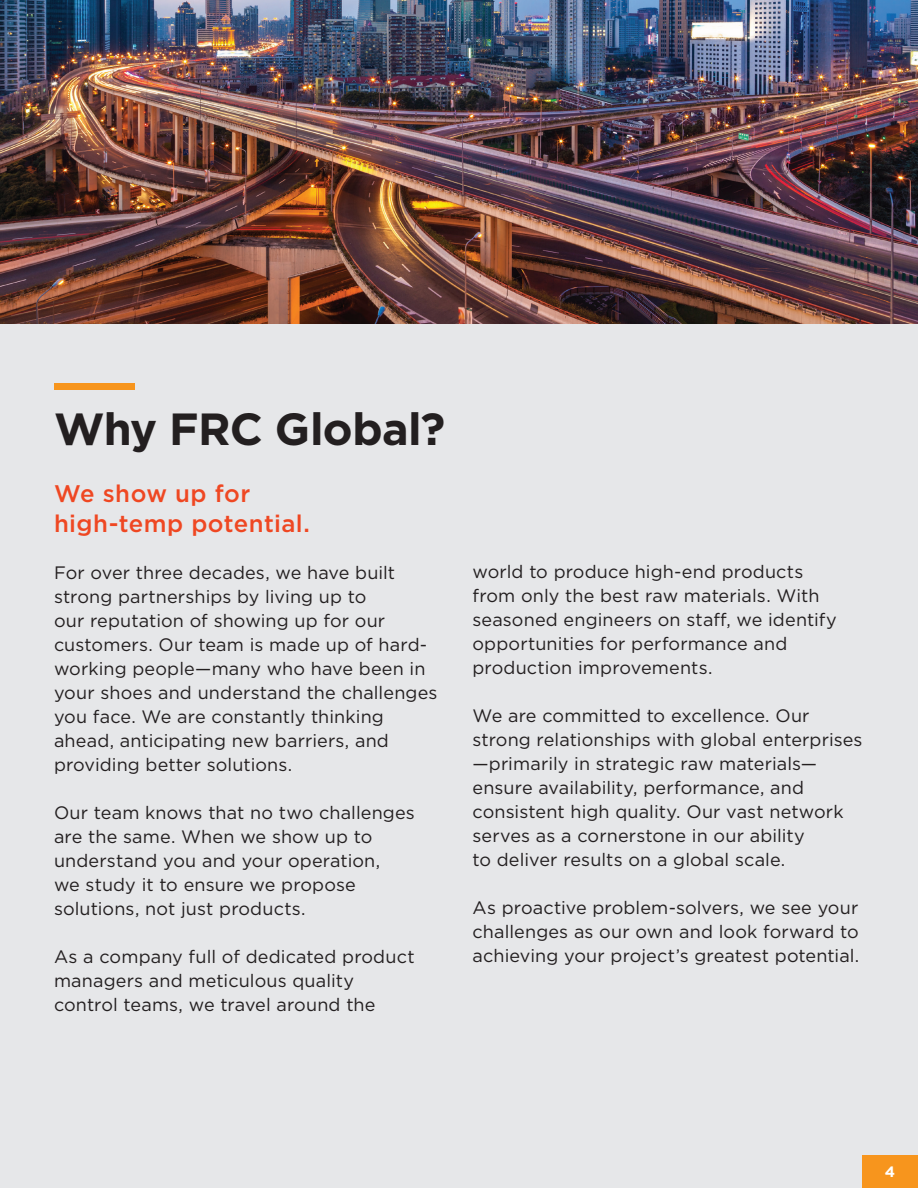
<style>
.page{position:relative;width:918px;height:1188px;background:#e6e7e9}
.page>*{position:absolute;margin:0;border:0;box-sizing:border-box;transform-origin:0 0}
.Headlines{font:700 45px "Gotham";letter-spacing:-.015em;color:#231f20}
.Subheadlines{font:500 24px/30px "Gotham";letter-spacing:.02em;color:#ef4722}
.body_copy{font:18px/24px "Gotham";letter-spacing:.005em;color:#231f20}
.t1{font:700 15px "Gotham";color:#fff}
</style>
<div class="page">
<div style="left:54px;top:383px;width:81px;height:6px;background:#f7951d"></div>
<img style="left:0;top:0;width:918px;height:324px">
<div style="left:862px;top:1155px;width:56px;height:33px;background:#f7951d"></div>
<p class="Headlines" style="left:54px;top:400px;width:393px">Why FRC Global?</p>
<p class="Subheadlines" style="left:54px;top:478px;width:257px">We show up for high-temp potential.</p>
<p class="body_copy" style="left:54px;top:560px;width:385px">For over three decades, we have built strong partnerships by living up to<br>our reputation of showing up for our customers. Our team is made up of hard&shy;working people—many who have been in your shoes and understand the challenges you face. We are constantly thinking ahead, anticipating new barriers, and providing better solutions.</p>
<p class="body_copy" style="left:54px;top:800px;width:362px">Our team knows that no two challenges are the same. When we show up to understand you and your operation,<br>we study it to ensure we propose solutions, not just products.</p>
<p class="body_copy" style="left:54px;top:944px;width:362px">As a company full of dedicated product managers and meticulous quality control teams, we travel around the</p>
<p class="body_copy" style="left:472px;top:560px;width:366px">world to produce high-end products from only the best raw materials. With seasoned engineers on staff, we identify opportunities for performance and production improvements.</p>
<p class="body_copy" style="left:472px;top:704px;width:392px">We are committed to excellence. Our strong relationships with global enterprises —primarily in strategic raw materials— ensure availability, performance, and consistent high quality. Our vast network serves as a cornerstone in our ability<br>to deliver results on a global scale.</p>
<p class="body_copy" style="left:472px;top:896px;width:388px;text-align:justify">As proactive problem-solvers, we see your challenges as our own and look forward to achieving your project’s greatest potential.</p>
<p class="t1" style="left:885px;top:1162px;width:12px">4</p>
</div>
